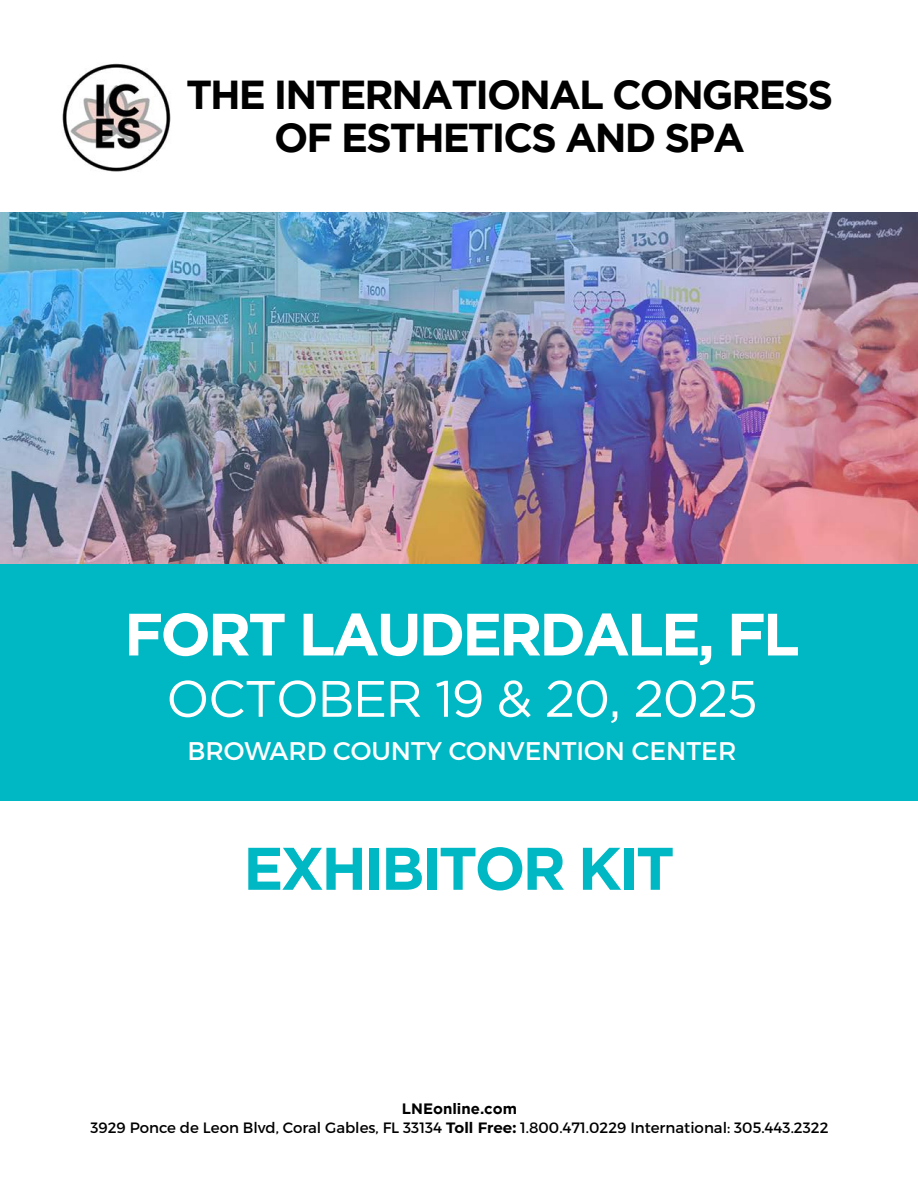
<style>
.page{position:relative;width:918px;height:1188px;background:#fff}
.page>*{position:absolute;margin:0;border:0;box-sizing:border-box;transform-origin:0 0}
.t1{font:700 60px "Gotham";letter-spacing:-.05em;color:#00b8c4}
.t2{font:700 59.55px "Gotham";letter-spacing:-.05em;color:#fff}
.t3{font:51px "Gotham";letter-spacing:-.03em;color:#fff}
.t4{font:700 40.35px/43px "Gotham";letter-spacing:-.05em;color:#000;text-align:center}
.t5{font:25.5px "Montserrat";color:#fff}
.t6{font:15px "Montserrat";color:#000}
.t7{font:700 15px "Gotham";color:#000}
.s1{font-weight:700}
</style>
<div class="page">
<img style="left:0;top:213px;width:918px;height:351px">
<div style="left:0;top:564px;width:918px;height:237px;background:#00b8c4"></div>
<img style="left:62px;top:63px;width:109px;height:109px">
<h3 class="t4" style="left:186px;top:72px;width:649px">THE INTERNATIONAL CONGRESS<br>OF ESTHETICS AND SPA</h3>
<h2 class="t2" style="left:124px;top:600px;width:677px">FORT LAUDERDALE, FL</h2>
<h3 class="t3" style="left:166px;top:671px;width:593px">OCTOBER 19 &amp; 20, 2025</h3>
<h3 class="t5" style="left:188px;top:735px;width:551px">BROWARD COUNTY CONVENTION CENTER</h3>
<h1 class="t1" style="left:243px;top:834px;width:433px">EXHIBITOR KIT</h1>
<p class="t7" style="left:402px;top:1100px;width:117px">LNEonline.com</p>
<p class="t6" style="left:91px;top:1119px;width:739px">3929 Ponce de Leon Blvd, Coral Gables, FL 33134 <span class="s1">Toll Free:</span> 1.800.471.0229 International: 305.443.2322</p>
</div>
